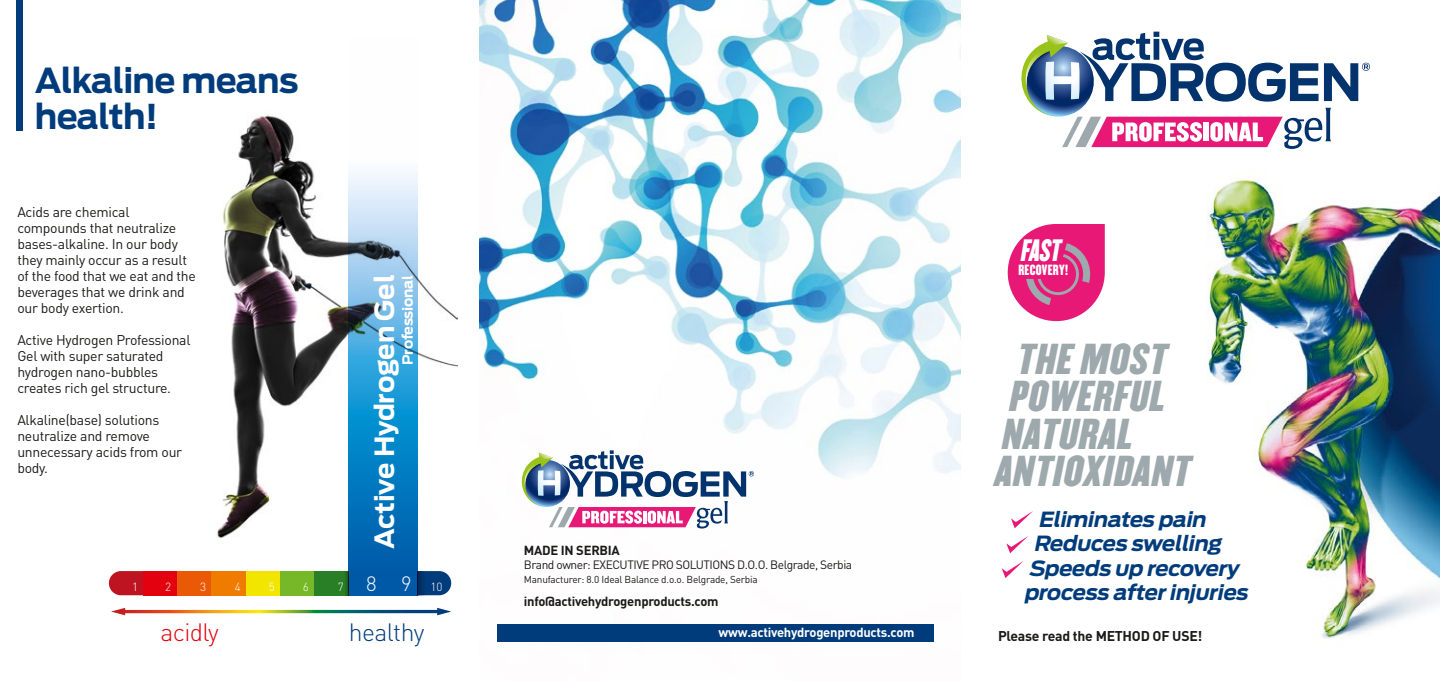
<style>
.page{position:relative;width:1440px;height:681px;background:#fff}
.page>*{position:absolute;margin:0;border:0;box-sizing:border-box;transform-origin:0 0}
.t1{font:italic 37.8px "Champion HTF Welterweight";color:#9ea9ad}
.t2{font:700 34px/35.8px "Antenna";letter-spacing:-.02em;color:#003c7c}
.t3{font:italic 27px "Champion HTF Welterweight";color:#fff;scale:.84 1}
.t4{font:700 26.2px "Antenna";letter-spacing:-.005em;color:#fff}
.t5{font:300 24.8px "DIN Pro";letter-spacing:-.025em;color:#003c7c}
.t6{font:300 24.8px "DIN Pro";letter-spacing:-.025em;color:#e3000f}
.t7{font:italic 700 20.8px "Antenna";color:#003c7c;scale:1.04 1}
.t8{font:14px/16px "DIN Pro";letter-spacing:-.02em;color:#1a1a18}
.t9{font:700 14px "DIN Pro";letter-spacing:-.02em;color:#1a1a18}
.t10{font:700 14px "Antenna";letter-spacing:-.02em;color:#fff}
.t11{font:700 13px "DIN Pro";letter-spacing:-.02em;color:#1a1a18}
.t12{font:700 13px "DIN Pro";letter-spacing:-.02em;color:#fff}
.t13{font:13px "Champion HTF Welterweight";letter-spacing:.025em;color:#fff;scale:.9 1}
.t14{font:12px "DIN Pro";letter-spacing:-.04em;color:#1a1a18}
.t15{font:300 11.8px "DIN Pro";color:#fff}
.t16{font:10px "DIN Pro";letter-spacing:-.02em;color:#1a1a18}
.s1{font-size:20.6px}
</style>
<div class="page">
<img style="left:479px;top:0;width:482px;height:642px">
<img style="left:217px;top:115px;width:241px;height:429px">
<svg style="left:427px;top:571px;width:24px;height:24px"></svg>
<svg style="left:109px;top:571px;width:34px;height:24px"></svg>
<div style="left:143px;top:571px;width:34px;height:24px;background:#e3000f"></div>
<div style="left:177px;top:571px;width:35px;height:24px;background:#ea5a06"></div>
<div style="left:212px;top:571px;width:34px;height:24px;background:#ef7c00"></div>
<div style="left:246px;top:571px;width:34px;height:24px;background:#f2e500"></div>
<div style="left:280px;top:571px;width:34px;height:24px;background:#76b828"></div>
<div style="left:314px;top:571px;width:35px;height:24px;background:#297f25"></div>
<svg style="left:349px;top:115px;width:68px;height:480px;background:#5ba5d2"></svg>
<div style="left:344px;top:571px;width:5px;height:24px;background:#226a1e"></div>
<svg style="left:417px;top:571px;width:10px;height:24px"></svg>
<svg style="left:111px;top:607px;width:340px;height:8px"></svg>
<img style="left:1207px;top:179px;width:233px;height:461px">
<div style="left:16px;top:0;width:7px;height:130px;background:#003c7c"></div>
<div style="left:1008px;top:224px;width:97px;height:97px;background:#e71876;border-radius:48px"></div>
<svg style="left:1026px;top:243px;width:68px;height:62px"></svg>
<div style="left:498px;top:624px;width:436px;height:17px;background:#003c7c"></div>
<svg style="left:1021px;top:32px;width:349px;height:117px"></svg>
<svg style="left:518px;top:450px;width:236px;height:78px"></svg>
<svg style="left:1011px;top:511px;width:22px;height:17px"></svg>
<svg style="left:1006px;top:536px;width:22px;height:17px"></svg>
<svg style="left:1002px;top:561px;width:22px;height:17px"></svg>
<h2 class="t2" style="left:35px;top:63px;width:265px">Alkaline means health!</h2>
<p class="t8" style="left:17px;top:203px;width:180px">Acids are chemical compounds that neutralize bases-alkaline. In our body they mainly occur as a result of the food that we eat and the beverages that we drink and our body exertion.</p>
<p class="t8" style="left:17px;top:331px;width:175px">Active Hydrogen Professional<br>Gel with super saturated hydrogen nano-bubbles creates rich gel structure.</p>
<p class="t8" style="left:17px;top:411px;width:166px">Alkaline(base) solutions neutralize and remove unnecessary acids from our body.</p>
<h3 class="t4" style="left:369px;top:549px;width:276px;rotate:-90deg">Active Hydrogen Gel</h3>
<p class="t10" style="left:399px;top:364px;width:91px;rotate:-90deg">Professional</p>
<p class="t15" style="left:132px;top:578px;width:8px">1</p>
<p class="t15" style="left:165px;top:578px;width:8px">2</p>
<p class="t15" style="left:200px;top:578px;width:8px">3</p>
<p class="t15" style="left:235px;top:578px;width:8px">4</p>
<p class="t15" style="left:269px;top:578px;width:8px">5</p>
<p class="t15" style="left:303px;top:578px;width:8px">6</p>
<p class="t15" style="left:338px;top:578px;width:106px">7 <span class="s1">89</span> 10</p>
<h3 class="t6" style="left:161px;top:614px;width:60px">acidly</h3>
<h3 class="t5" style="left:349px;top:614px;width:77px">healthy</h3>
<p class="t11" style="left:524px;top:541px;width:97px">MADE IN SERBIA</p>
<p class="t14" style="left:524px;top:556px;width:330px">Brand owner: EXECUTIVE PRO SOLUTIONS D.O.O. Belgrade, Serbia</p>
<p class="t16" style="left:524px;top:572px;width:235px">Manufacturer: 8.0 Ideal Balance d.o.o. Belgrade, Serbia</p>
<p class="t11" style="left:524px;top:592px;width:196px">info@activehydrogenproducts.com</p>
<p class="t12" style="left:719px;top:622px;width:198px">www.activehydrogenproducts.com</p>
<h3 class="t3" style="left:1020px;top:232px;width:56px">FAST</h3>
<p class="t13" style="left:1018px;top:260px;width:57px">RECOVERY!</p>
<h1 class="t1" style="left:1015px;top:333px;width:162px">THEMOST</h1>
<h1 class="t1" style="left:1008px;top:371px;width:168px">POWERFUL</h1>
<h1 class="t1" style="left:1000px;top:408px;width:143px">NATURAL</h1>
<h1 class="t1" style="left:993px;top:445px;width:208px">ANTIOXIDANT</h1>
<h3 class="t7" style="left:1038px;top:507px;width:167px">Eliminates pain</h3>
<h3 class="t7" style="left:1033px;top:531px;width:187px">Reduces swelling</h3>
<h3 class="t7" style="left:1029px;top:555px;width:208px">Speeds up recovery</h3>
<h3 class="t7" style="left:1024px;top:579px;width:221px">process afterinjuries</h3>
<p class="t9" style="left:998px;top:626px;width:206px">Please read the METHOD OF USE!</p>
</div>
